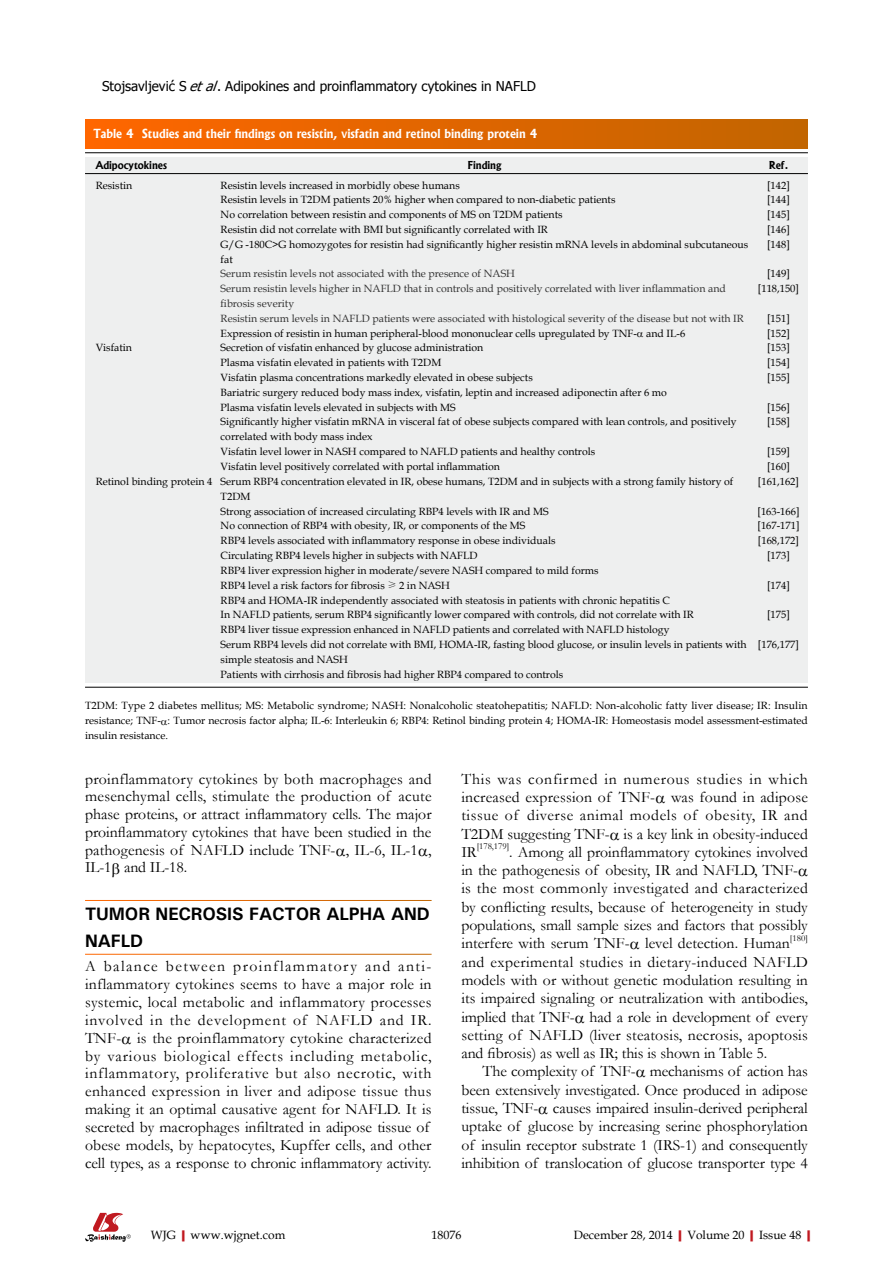
<style>
.page{position:relative;width:893px;height:1263px;background:#fff}
.page>*{position:absolute;margin:0;border:0;box-sizing:border-box;transform-origin:0 0}
.t1{font:700 18px "Univers";letter-spacing:-.01em;color:#000}
.t2{font:15.75px/18.3px "Garamond";letter-spacing:.005em;color:#000;text-align:justify}
.t3{font:13.5px "Tahoma";color:#000}
.t4{font:700 12px "Albertus";color:#fff}
.t5{font:12px "Book Antiqua";color:#000}
.t6{font:10.5px/15px "Book Antiqua";color:#000}
.t7{font:10.5px/15px "Book Antiqua";color:#333}
.t8{font:700 10.5px "Albertus";color:#000}
.t9{font:9.15px "Garamond";letter-spacing:-.005em;color:#000}
.s1{font-style:italic}
.s2{font-family:"Sim Sun";font-size:9px}
.s3{font-weight:700;color:#c01920}
</style>
<div class="page">
<svg style="left:85px;top:1213px;width:46px;height:29px"></svg>
<div style="left:85px;top:119px;width:723px;height:29px;background:linear-gradient(to right,#f60,#c16500)"></div>
<div style="left:85px;top:157px;width:723px;height:525px;background:#eeefef"></div>
<hr style="left:85px;top:152px;width:723px;height:1px;background:#000">
<hr style="left:85px;top:173px;width:723px;height:1px;background:#000">
<hr style="left:85px;top:687px;width:723px;height:1px;background:#000">
<p class="t3" style="left:102px;top:77px;width:435px">Stojsavljević S <span class="s1">etal</span>. Adipokines and proinflammatory cytokines in NAFLD</p>
<p class="t4" style="left:94px;top:126px;width:445px">Table 4 Studies and their findings on resistin, visfatin and retinol binding protein 4</p>
<p class="t8" style="left:96px;top:159px;width:73px">Adipocytokines</p>
<p class="t8" style="left:467px;top:159px;width:36px">Finding</p>
<p class="t8" style="left:769px;top:159px;width:21px">Ref.</p>
<p class="t6" style="left:96px;top:177px;width:38px">Resistin</p>
<p class="t6" style="left:221px;top:177px;width:241px">Resistin levels increased in morbidly obese humans</p>
<p class="t6" style="left:767px;top:177px;width:24px">[142]</p>
<p class="t6" style="left:221px;top:192px;width:396px">Resistin levels in T2DM patients 20% higher when compared to non-diabetic patients</p>
<p class="t6" style="left:767px;top:192px;width:24px">[144]</p>
<p class="t6" style="left:221px;top:207px;width:343px">No correlation between resistin and components of MS on T2DM patients</p>
<p class="t6" style="left:767px;top:207px;width:24px">[145]</p>
<p class="t6" style="left:221px;top:222px;width:329px">Resistin did not correlate with BMI but significantly correlated with IR</p>
<p class="t6" style="left:767px;top:222px;width:24px">[146]</p>
<p class="t6" style="left:221px;top:236px;width:529px">G/G -180C&gt;G homozygotes for resistin had significantly higher resistin mRNA levels in abdominal subcutaneous fat</p>
<p class="t6" style="left:767px;top:236px;width:24px">[148]</p>
<p class="t7" style="left:221px;top:266px;width:296px">Serum resistin levels not associated with the presence of NASH</p>
<p class="t6" style="left:767px;top:266px;width:24px">[149]</p>
<p class="t7" style="left:221px;top:281px;width:507px">Serum resistin levels higher in NAFLD that in controls and positively correlated with liver inflammation and fibrosis severity</p>
<p class="t6" style="left:758px;top:281px;width:43px">[118,150]</p>
<p class="t7" style="left:221px;top:311px;width:525px">Resistin serum levels in NAFLD patients were associated with histological severity of the disease but not with IR</p>
<p class="t6" style="left:767px;top:311px;width:24px">[151]</p>
<p class="t6" style="left:221px;top:325px;width:466px">Expression of resistin in human peripheral-blood mononuclear cells upregulated by TNF- and IL-6</p>
<p class="t6" style="left:767px;top:325px;width:24px">[152]</p>
<p class="t6" style="left:96px;top:340px;width:38px">Visfatin</p>
<p class="t6" style="left:221px;top:340px;width:264px">Secretion of visfatin enhanced by glucose administration</p>
<p class="t6" style="left:767px;top:340px;width:24px">[153]</p>
<p class="t6" style="left:221px;top:355px;width:222px">Plasma visfatin elevated in patients with T2DM</p>
<p class="t6" style="left:767px;top:355px;width:24px">[154]</p>
<p class="t6" style="left:221px;top:370px;width:448px">Visfatin plasma concentrations markedly elevated in obese subjects<br>Bariatric surgery reduced body mass index, visfatin, leptin and increased adiponectin after 6 mo</p>
<p class="t6" style="left:767px;top:370px;width:24px">[155]</p>
<p class="t6" style="left:221px;top:399px;width:237px">Plasma visfatin levels elevated in subjects with MS</p>
<p class="t6" style="left:767px;top:399px;width:24px">[156]</p>
<p class="t6" style="left:221px;top:414px;width:517px">Significantly higher visfatin mRNA in visceral fat of obese subjects compared with lean controls, and positively correlated with body mass index</p>
<p class="t6" style="left:767px;top:414px;width:24px">[158]</p>
<p class="t6" style="left:221px;top:444px;width:376px">Visfatin level lower in NASH compared to NAFLD patients and healthy controls</p>
<p class="t6" style="left:767px;top:444px;width:24px">[159]</p>
<p class="t6" style="left:221px;top:459px;width:281px">Visfatin level positively correlated with portal inflammation</p>
<p class="t6" style="left:767px;top:459px;width:24px">[160]</p>
<p class="t6" style="left:221px;top:473px;width:514px;text-indent:-125px">Retinol binding protein 4 Serum RBP4 concentration elevated in IR, obese humans, T2DM and in subjects with a strong family history of<br>T2DM</p>
<p class="t6" style="left:758px;top:473px;width:43px">[161,162]</p>
<p class="t6" style="left:221px;top:503px;width:329px">Strong association of increased circulating RBP4 levels with IR and MS</p>
<p class="t6" style="left:757px;top:503px;width:43px">[163-166]</p>
<p class="t6" style="left:221px;top:518px;width:306px">No connection of RBP4 with obesity, IR, or components of the MS</p>
<p class="t6" style="left:757px;top:518px;width:43px">[167-171]</p>
<p class="t6" style="left:221px;top:533px;width:336px">RBP4 levels associated with inflammatory response in obese individuals</p>
<p class="t6" style="left:758px;top:533px;width:43px">[168,172]</p>
<p class="t6" style="left:221px;top:547px;width:379px">Circulating RBP4 levels higher in subjects with NAFLD<br>RBP4 liver expression higher in moderate/severe NASH compared to mild forms</p>
<p class="t6" style="left:767px;top:547px;width:24px">[173]</p>
<p class="t6" style="left:221px;top:577px;width:451px">RBP4 level a risk factors for fibrosis <span class="s2">≥</span> 2 in NASH<br>RBP4 and HOMA-IR independently associated with steatosis in patients with chronic hepatitis C</p>
<p class="t6" style="left:767px;top:577px;width:24px">[174]</p>
<p class="t6" style="left:221px;top:607px;width:475px">In NAFLD patients, serum RBP4 significantly lower compared with controls, did not correlate with IR<br>RBP4 liver tissue expression enhanced in NAFLD patients and correlated with NAFLD histology</p>
<p class="t6" style="left:767px;top:607px;width:24px">[175]</p>
<p class="t6" style="left:221px;top:637px;width:528px">Serum RBP4 levels did not correlate with BMI, HOMA-IR, fasting blood glucose, or insulin levels in patients with simple steatosis and NASH<br>Patients with cirrhosis and fibrosis had higher RBP4 compared to controls</p>
<p class="t6" style="left:758px;top:637px;width:43px">[176,177]</p>
<p class="t6" style="left:85px;top:698px;width:724px;text-align:justify">T2DM: Type 2 diabetes mellitus; MS: Metabolic syndrome; NASH: Nonalcoholic steatohepatitis; NAFLD: Non-alcoholic fatty liver disease; IR: Insulin resistance; TNF- : tumor necrosis factor alpha; IL-6: Interleukin 6; RBP4: Retinol binding protein 4; HOMA-IR: Homeostasis model assessment-estimated insulin resistance.</p>
<p class="t2" style="left:85px;top:769px;width:348px;line-height:17.7px">proinflammatory cytokines by both macrophages and mesenchymal cells, stimulate the production of acute phase proteins, or attract inflammatory cells. The major proinflammatory cytokines that have been studied in the pathogenesis of NAFLD include TNF- , IL-6, IL-1 , IL-1 and IL-18.</p>
<h1 class="t1" style="left:85px;top:902px;width:83px">TUMOR NECROSIS</h1>
<h1 class="t1" style="left:249px;top:902px;width:13px">FACTOR</h1>
<h1 class="t1" style="left:326px;top:902px;width:79px">ALPHA AND</h1>
<h1 class="t1" style="left:85px;top:929px;width:60px">NAFLD</h1>
<p class="t2" style="left:85px;top:957px;width:348px;line-height:17.9px;text-align:left">A balance between proinflammatory and anti&shy;inflammatory cytokines seems to have a major role in systemic, local metabolic and inflammatory processes involved in the development of NAFLD and IR.<br>TNF- is the proinflammatory cytokine characterized by various biological effects including metabolic, inflammatory, proliferative but also necrotic, with enhanced expression in liver and adipose tissue thus making it an optimal causative agent for NAFLD. It is secreted by macrophages infiltrated in adipose tissue of obese models, by hepatocytes, Kupffer cells, and other cell types, as a response to chronic inflammatory activity.</p>
<h2 class="t2" style="left:461px;top:769px;width:348px">This was confirmed in numerous studies in which increased expression of TNF- was found in adipose tissue of diverse animal models of obesity, IR and T2DM suggesting TNF- is a key link in obesity-induced IR</h2>
<p class="t9" style="left:477px;top:840px;width:34px">[178,179]</p>
<p class="t2" style="left:461px;top:842px;width:348px;text-align:left;text-indent:48px">. Among all proinflammatory cytokines involved in the pathogenesis of obesity, IR and NAFLD, TNF&shy;is the most commonly investigated and characterized by conflicting results, because of heterogeneity in study populations, small sample sizes and factors that possibly interfere with serum TNF- level detection. Human</p>
<p class="t9" style="left:790px;top:932px;width:19px">[180]</p>
<p class="t2" style="left:461px;top:952px;width:348px">and experimental studies in dietary-induced NAFLD models with or without genetic modulation resulting in its impaired signaling or neutralization with antibodies, implied that TNF- had a role in development of every setting of NAFLD (liver steatosis, necrosis, apoptosis and fibrosis) as well as IR; this is shown in Table 5.</p>
<p class="t2" style="left:461px;top:1062px;width:348px;text-indent:21px">The complexity of TNF- mechanisms of action has been extensively investigated. Once produced in adipose tissue, TNF- causes impaired insulin-derived peripheral uptake of glucose by increasing serine phosphorylation of insulin receptor substrate 1 (IRS-1) and consequently inhibition of translocation of glucose transporter type 4</p>
<p class="t5" style="left:151px;top:1226px;width:136px">WJG<span class="s3">|</span>www.wjgnet.com</p>
<p class="t5" style="left:431px;top:1226px;width:31px">18076</p>
<p class="t5" style="left:574px;top:1226px;width:243px">December 28, 2014<span class="s3">|</span>Volume 20<span class="s3">|</span>Issue 48<span class="s3">|</span></p>
</div>
